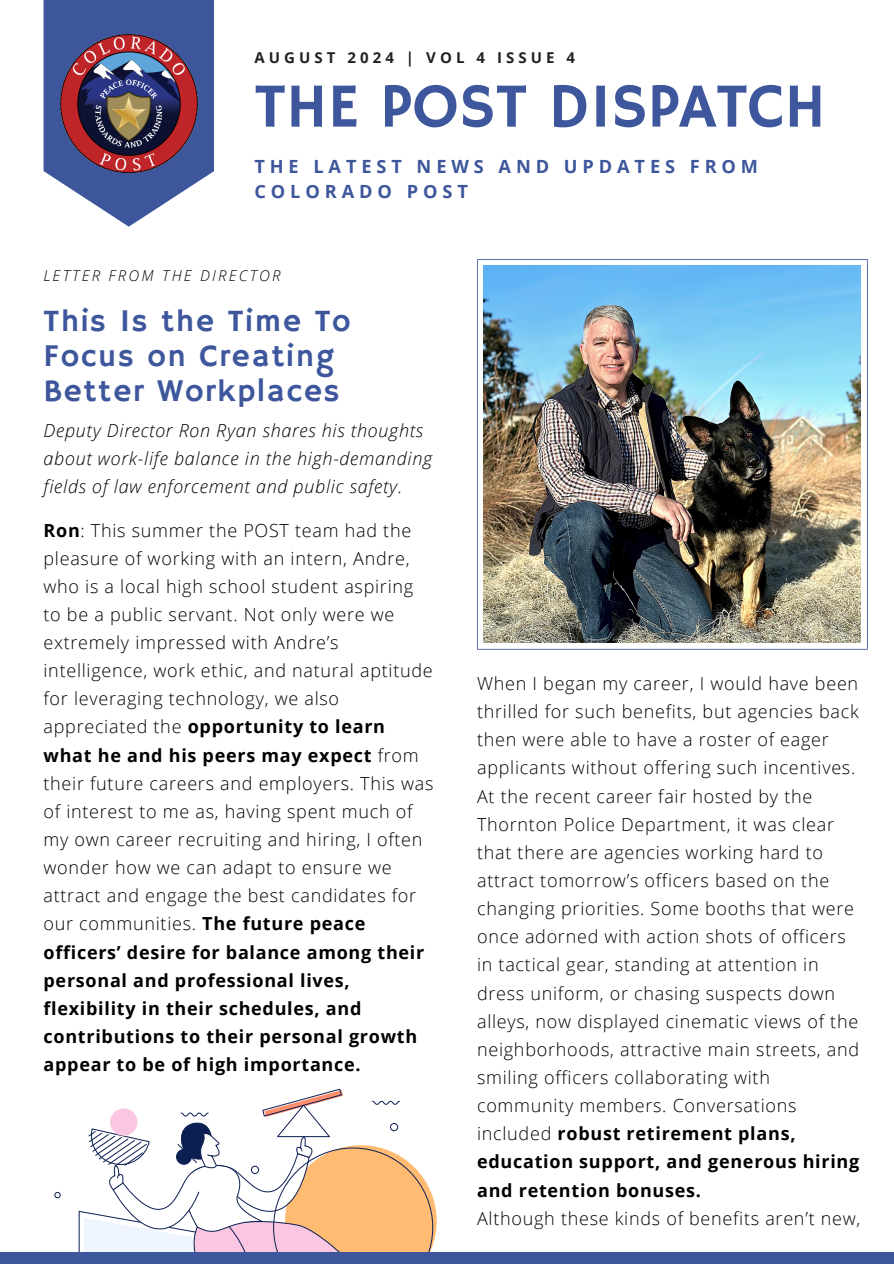
<style>
.page{position:relative;width:894px;height:1264px;background:#fff}
.page>*{position:absolute;margin:0;border:0;box-sizing:border-box;transform-origin:0 0}
.t1{font:63px "Hammersmith One";color:#3e579c}
.t2{font:31.5px/34.8px "Hammersmith One";letter-spacing:.05em;color:#3e579c}
.t3{font:700 18.15px/24.8px "Open Sans";letter-spacing:.27em;color:#3e579c}
.t4{font:300 18px/28.2px "Open Sans";letter-spacing:.04em;color:#000}
.t5{font:italic 300 18px/28.2px "Open Sans";letter-spacing:.04em;color:#000}
.t6{font:700 15px "Open Sans";letter-spacing:.27em;color:#222}
.t7{font:italic 300 15px "Open Sans";letter-spacing:.15em;color:#000}
.s1{font-weight:700}
</style>
<div class="page">
<div style="left:54px;top:1191px;width:7px;height:7px;border:1px solid #0c1f52;border-radius:50%"></div>
<svg style="left:78px;top:1088px;width:358px;height:164px"></svg>
<div style="left:0;top:1252px;width:893px;height:11px;background:#3e579c"></div>
<svg style="left:44px;top:0;width:170px;height:227px"></svg>
<img style="left:60px;top:35px;width:137px;height:138px">
<img style="left:477px;top:259px;width:390px;height:390px">
<p class="t6" style="left:254px;top:46px;width:322px">AUGUST 2024 | VOL 4 ISSUE 4</p>
<h1 class="t1" style="left:254px;top:70px;width:573px">THE POST DISPATCH</h1>
<h3 class="t3" style="left:254px;top:154px;width:505px">THE LATEST NEWS AND UPDATES FROM<br>COLORADO POST</h3>
<h4 class="t7" style="left:44px;top:264px;width:238px">LETTER FROM THE DIRECTOR</h4>
<p class="t2" style="left:44px;top:305px;width:308px">This Is the Time To<br>Focus on Creating<br>Better Workplaces</p>
<h2 class="t5" style="left:44px;top:415px;width:390px">Deputy Director Ron Ryan shares his thoughts about work-life balance in the high-demanding fields of law enforcement and public safety.</h2>
<h4 class="t4" style="left:44px;top:515px;width:391px"><span class="s1">Ron</span>: This summer the POST team had the pleasure of working with an intern, Andre, who is a local high school student aspiring to be a public servant. Not only were we extremely impressed with Andre’s intelligence, work ethic, and natural aptitude for leveraging technology, we also appreciated the <span class="s1">opportunity to learn what he and his peers may expect</span> from their future careers and employers. This was of interest to me as, having spent much of my own career recruiting and hiring, I often wonder how we can adapt to ensure we attract and engage the best candidates for our communities. <span class="s1">The future peace officers’ desire for balance among their personal and professional lives, flexibility in their schedules, and contributions to their personal growth appear to be of high importance.</span></h4>
<h4 class="t4" style="left:477px;top:669px;width:384px">When I began my career, I would have been thrilled for such benefits, but agencies back then were able to have a roster of eager applicants without offering such incentives.<br>At the recent career fair hosted by the Thornton Police Department, it was clear that there are agencies working hard to attract tomorrow’s officers based on the changing priorities. Some booths that were once adorned with action shots of officers in tactical gear, standing at attention in dress uniform, or chasing suspects down alleys, now displayed cinematic views of the neighborhoods, attractive main streets, and smiling officers collaborating with community members. Conversations included <span class="s1">robust retirement plans, education support, and generous hiring and retention bonuses.<br></span>Although these kinds of benefits aren’t new,</h4>
</div>
